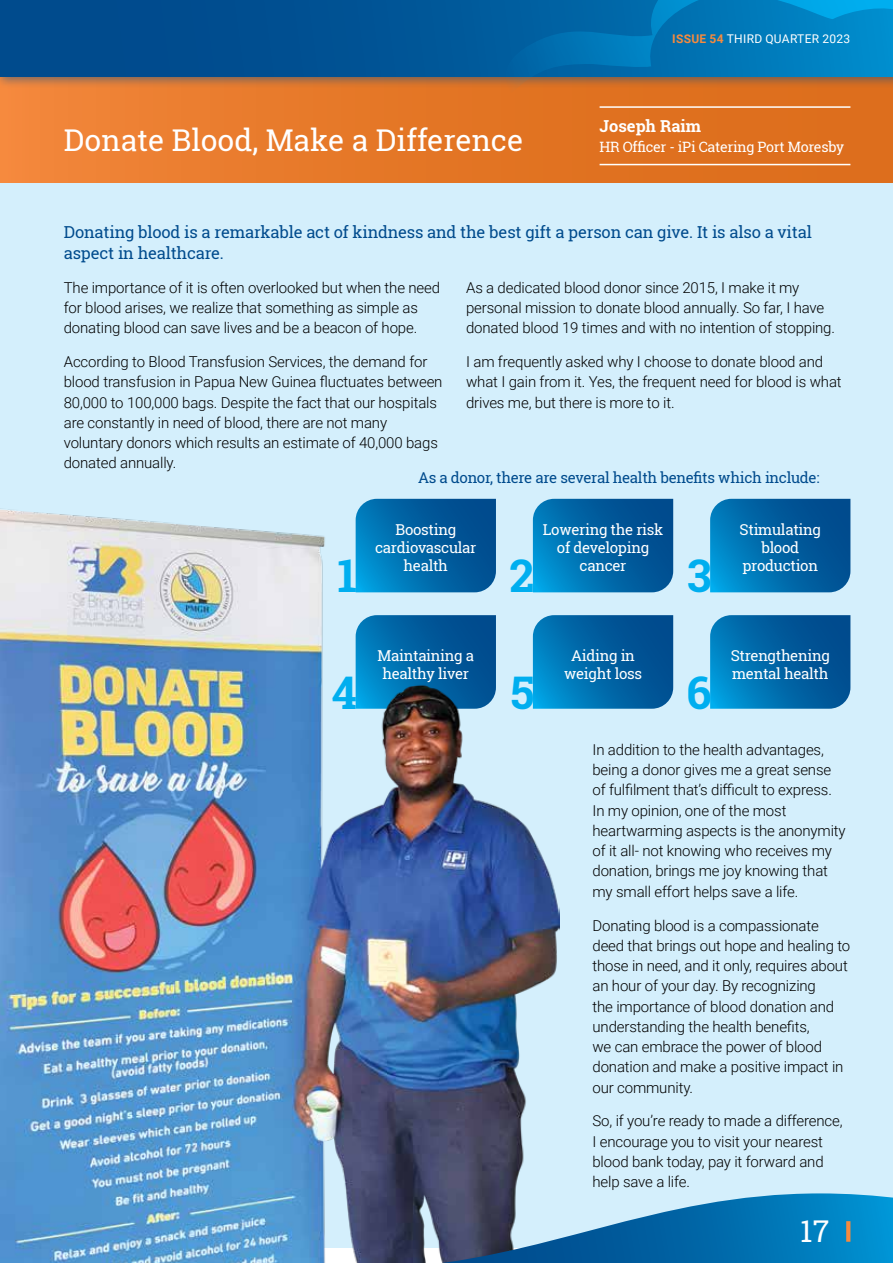
<style>
.page{position:relative;width:893px;height:1263px;background:#fff}
.page>*{position:absolute;margin:0;border:0;box-sizing:border-box;transform-origin:0 0}
.t1{font:700 45px "Roboto Slab";color:#00aeef}
.t2{font:30px "Roboto Slab";color:#fff}
.t3{font:16.5px/20.2px "Roboto Slab";letter-spacing:-.01em;color:#004b8d}
.t4{font:700 16.5px "Roboto Slab";color:#fff}
.t5{font:300 15px/20.2px "Roboto";letter-spacing:-.01em;color:#000}
.t6{font:15px/18px "Roboto Slab";letter-spacing:-.02em;color:#fff;text-align:center}
.t7{font:15px "Roboto Slab";letter-spacing:-.02em;color:#004b8d}
.t8{font:14.25px "Roboto Slab";letter-spacing:-.02em;color:#fff}
.t9{font:12px "Roboto";letter-spacing:.025em;color:#fff}
.s1{font-weight:700;color:#f68a3e}
</style>
<div class="page">
<div style="left:0;top:48px;width:893px;height:1199px;background:#d4effc"></div>
<div style="left:0;top:77px;width:893px;height:106px;background:linear-gradient(to right,#f08437,#da6b19)"></div>
<hr style="left:600px;top:106px;width:250px;height:2px;background:#fff">
<hr style="left:600px;top:164px;width:250px;height:1px;background:#fff">
<svg style="left:559px;top:499px;width:114px;height:93px;background:#0160a1"></svg>
<svg style="left:559px;top:615px;width:114px;height:94px;background:#0261a1"></svg>
<svg style="left:710px;top:499px;width:140px;height:93px;background:#0368a8"></svg>
<svg style="left:710px;top:615px;width:140px;height:94px;background:#0469a9"></svg>
<img style="left:0;top:499px;width:559px;height:764px">
<svg style="left:387px;top:1193px;width:506px;height:70px"></svg>
<div style="left:0;top:0;width:893px;height:89px;background:#004b8d;opacity:.5"></div>
<div style="left:0;top:0;width:893px;height:77px;background:#004e90"></div>
<svg style="left:846px;top:1221px;width:4px;height:21px"></svg>
<svg style="left:493px;top:0;width:400px;height:94px;background:#24759d"></svg>
<h2 class="t2" style="left:64px;top:119px;width:461px">Donate Blood, Make a Difference</h2>
<p class="t9" style="left:672px;top:30px;width:179px"><span class="s1">ISSUE 54</span> THIRD QUARTER 2023</p>
<p class="t4" style="left:600px;top:114px;width:103px">Joseph Raim</p>
<p class="t8" style="left:600px;top:137px;width:246px">HR Officer - iPi Catering Port Moresby</p>
<p class="t3" style="left:64px;top:222px;width:750px">Donating blood is a remarkable act of kindness and the best gift a person can give. It is also a vital aspect in healthcare.</p>
<p class="t5" style="left:64px;top:277px;width:378px">The importance of it is often overlooked but when the need for blood arises, we realize that something as simple as donating blood can save lives and be a beacon of hope.</p>
<p class="t5" style="left:64px;top:351px;width:380px">According to Blood Transfusion Services, the demand for blood transfusion in Papua New Guinea fluctuates between 80,000 to 100,000 bags. Despite the fact that our hospitals are constantly in need of blood, there are not many voluntary donors which results an estimate of 40,000 bags donated annually.</p>
<p class="t5" style="left:466px;top:277px;width:370px">As a dedicated blood donor since 2015, I make it my personal mission to donate blood annually. So far, I have donated blood 19 times and with no intention of stopping.</p>
<p class="t5" style="left:466px;top:351px;width:377px">I am frequently asked why I choose to donate blood and what I gain from it. Yes, the frequent need for blood is what drives me, but there is more to it.</p>
<p class="t7" style="left:418px;top:467px;width:403px">As a donor, there are several health benefits which include:</p>
<p class="t6" style="left:375px;top:521px;width:103px">Boosting cardiovascular health</p>
<p class="t6" style="left:543px;top:521px;width:122px">Lowering the risk of developing cancer</p>
<h1 class="t1" style="left:338px;top:545px;width:21px">1</h1>
<h1 class="t1" style="left:509px;top:545px;width:26px">2</h1>
<h1 class="t1" style="left:687px;top:545px;width:26px">3</h1>
<p class="t6" style="left:740px;top:521px;width:83px">Stimulating blood production</p>
<p class="t6" style="left:378px;top:646px;width:98px">Maintaining a healthy liver</p>
<p class="t6" style="left:564px;top:646px;width:80px">Aiding in weight loss</p>
<h1 class="t1" style="left:332px;top:661px;width:27px">4</h1>
<h1 class="t1" style="left:510px;top:661px;width:25px">5</h1>
<h1 class="t1" style="left:686px;top:661px;width:27px">6</h1>
<p class="t6" style="left:731px;top:646px;width:101px;text-align:left">Strengthening mental health</p>
<p class="t5" style="left:592px;top:739px;width:255px">In addition to the health advantages, being a donor gives me a great sense of fulfilment that’s difficult to express.<br>In my opinion, one of the most heartwarming aspects is the anonymity of it all- not knowing who receives my donation, brings me joy knowing that my small effort helps save a life.</p>
<p class="t5" style="left:592px;top:914px;width:259px">Donating blood is a compassionate deed that brings out hope and healing to those in need, and it only, requires about an hour of your day. By recognizing<br>the importance of blood donation and understanding the health benefits,<br>we can embrace the power of blood donation and make a positive impact in our community.</p>
<p class="t5" style="left:592px;top:1110px;width:252px">So, if you’re ready to made a difference,<br>I encourage you to visit your nearest blood bank today, pay it forward and help save a life.</p>
<h2 class="t2" style="left:800px;top:1210px;width:30px">17</h2>
</div>
